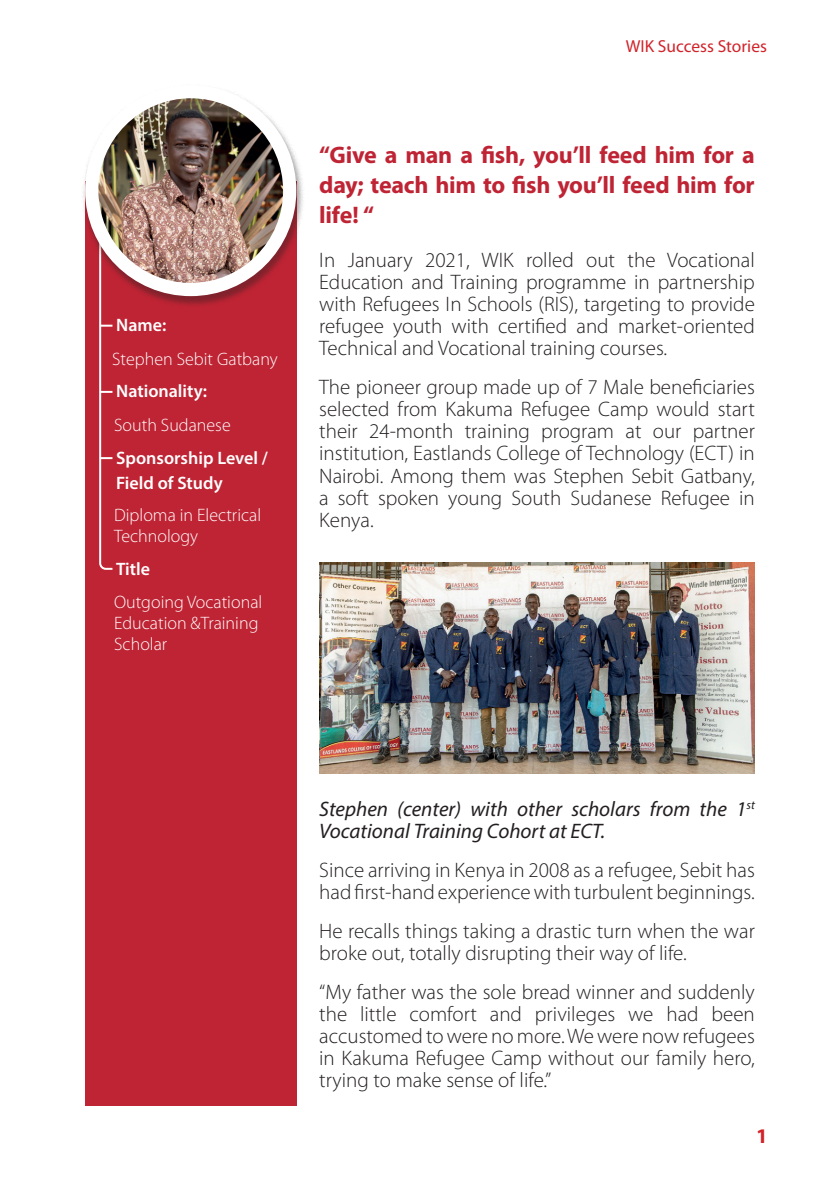
<style>
.page{position:relative;width:840px;height:1191px;background:#fff}
.page>*{position:absolute;margin:0;border:0;box-sizing:border-box;transform-origin:0 0}
.t1{font:700 24px/30px "Myriad Pro";letter-spacing:-.01em;color:#bf2434;text-align:justify}
.t2{font:300 21px/22px "Myriad Pro";color:#231f20;text-align:justify}
.t3{font:italic 21px/22px "Myriad Pro";color:#231f20}
.t4{font:700 20.8px "Myriad Pro";color:#d1232a}
.t5{font:300 18px/20.8px "Myriad Pro";color:#fff}
.t6{font:600 18px/25px "Myriad Pro";color:#fff}
.t7{font:17.4px "Myriad Pro";color:#d1232a}
</style>
<div class="page">
<img style="left:319px;top:562px;width:435px;height:211px">
<div style="left:85px;top:181px;width:211px;height:925px;background:#bf2434"></div>
<svg style="left:99px;top:308px;width:14px;height:262px"></svg>
<div style="left:82px;top:85px;width:223px;height:223px;background:#231f20;opacity:.41"></div>
<div style="left:85px;top:85px;width:211px;height:211px;background:#fff;border-radius:50%"></div>
<img style="left:98px;top:98px;width:185px;height:185px;border-radius:92px">
<p class="t6" style="left:116px;top:312px;width:52px">Name:</p>
<p class="t5" style="left:112px;top:348px;width:167px">Stephen Sebit Gatbany</p>
<p class="t6" style="left:116px;top:378px;width:92px">Nationality:</p>
<p class="t5" style="left:114px;top:414px;width:118px">South Sudanese</p>
<p class="t6" style="left:116px;top:445px;width:153px">Sponsorship Level /<br>Field of Study</p>
<p class="t5" style="left:114px;top:505px;width:148px">Diploma in Electrical<br>Technology</p>
<p class="t6" style="left:116px;top:556px;width:35px">Title</p>
<p class="t5" style="left:114px;top:591px;width:149px">Outgoing Vocational<br>Education &amp;Training<br>Scholar</p>
<p class="t7" style="left:625px;top:35px;width:142px">WIK Success Stories</p>
<p class="t1" style="left:319px;top:139px;width:437px">“Give a man a fish, you’ll feed him for a day; teach him to fish you’ll feed him for life! “</p>
<p class="t2" style="left:319px;top:249px;width:437px">In January 2021, WIK rolled out the Vocational Education and Training programme in partnership with Refugees In Schools (RIS), targeting to provide refugee youth with certified and market-oriented Technical and Vocational training courses.</p>
<p class="t2" style="left:319px;top:376px;width:437px">The pioneer group made up of 7 Male beneficiaries selected from Kakuma Refugee Camp would start their 24-month training program at our partner institution, Eastlands College of Technology (ECT) in Nairobi. Among them was Stephen Sebit Gatbany, a soft spoken young South Sudanese Refugee in Kenya.</p>
<p class="t3" style="left:319px;top:797px;width:437px">Stephen (center) with other scholars from the 1<sup>st<br></sup>Vocational Training Cohort at ECT.</p>
<p class="t2" style="left:319px;top:858px;width:437px">Since arriving in Kenya in 2008 as a refugee, Sebit has had first-hand experience with turbulent beginnings.</p>
<p class="t2" style="left:319px;top:919px;width:437px">He recalls things taking a drastic turn when the war broke out, totally disrupting their way of life.</p>
<p class="t2" style="left:319px;top:980px;width:437px">“My father was the sole bread winner and suddenly the little comfort and privileges we had been accustomed to were no more. We were now refugees in Kakuma Refugee Camp without our family hero, trying to make sense of life.”</p>
<p class="t4" style="left:755px;top:1122px;width:13px">1</p>
</div>
